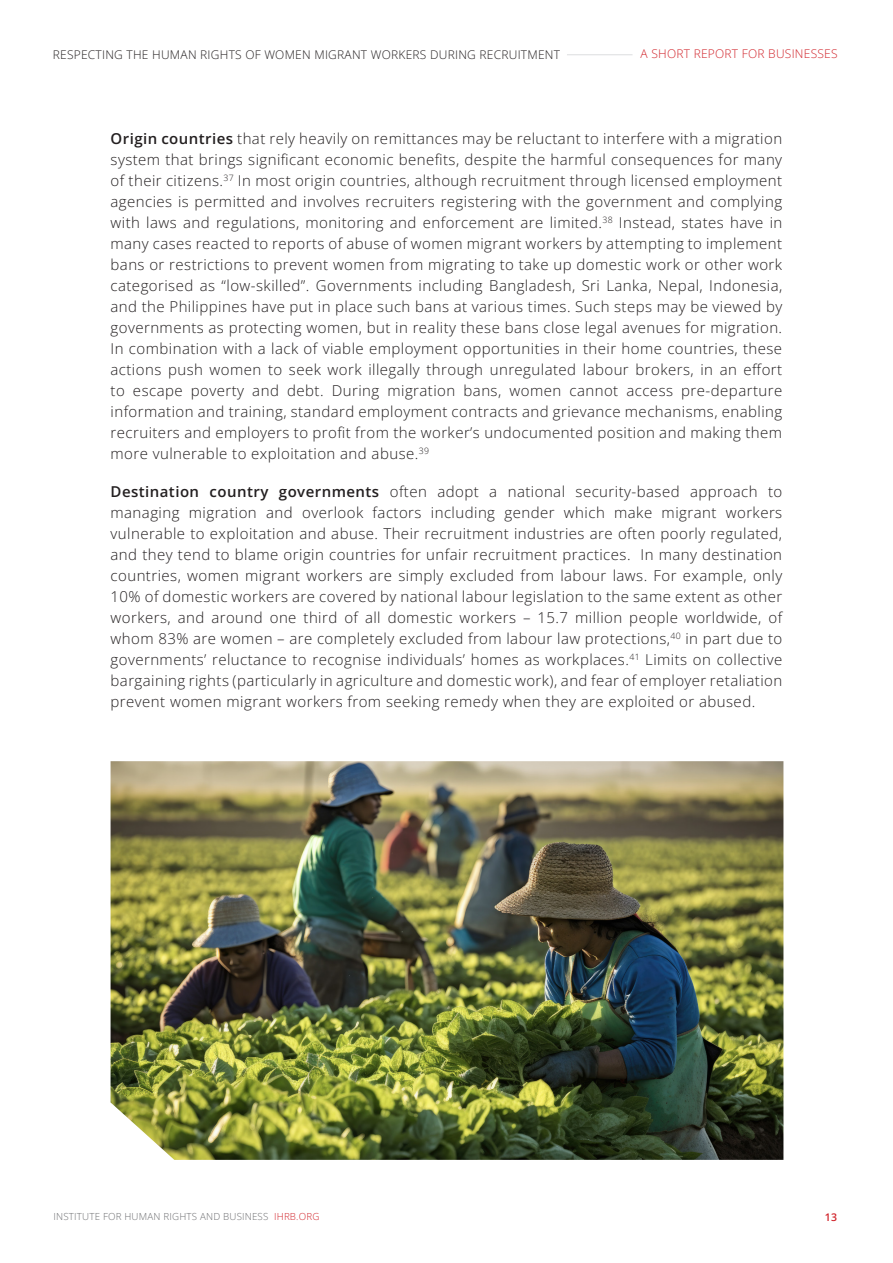
<style>
.page{position:relative;width:893px;height:1263px;background:#fff}
.page>*{position:absolute;margin:0;border:0;box-sizing:border-box;transform-origin:0 0}
.Body_copy{font:300 15px/21px "Open Sans";letter-spacing:.03em;color:#231f20;text-align:justify}
.t1{font:300 12px "Open Sans";letter-spacing:.02em;color:#231f20}
.t2{font:300 12px "Open Sans";letter-spacing:.02em;color:#d1232a}
.t3{font:600 10.5px "Open Sans";color:#d1232a}
.t4{font:300 9.75px "Open Sans";letter-spacing:.02em;color:#6c6d70}
.s1{font-weight:600}
.s2{color:#d1232a}
</style>
<div class="page">
<hr style="left:567px;top:54px;width:65px;height:1px;background:#dcdddf">
<img style="left:111px;top:761px;width:672px;height:399px">
<p class="t1" style="left:53px;top:47px;width:509px">RESPECTING THE HUMAN RIGHTS OF WOMEN MIGRANT WORKERS DURING RECRUITMENT</p>
<p class="t2" style="left:641px;top:46px;width:199px">A SHORT REPORT FOR BUSINESSES</p>
<p class="Body_copy" style="left:111px;top:127px;width:673px"><span class="s1">Origin countries</span> that rely heavily on remittances may be reluctant to interfere with a migration system that brings significant economic benefits, despite the harmful consequences for many of their citizens.<sup>37</sup> In most origin countries, although recruitment through licensed employment agencies is permitted and involves recruiters registering with the government and complying with laws and regulations, monitoring and enforcement are limited.<sup>38</sup> Instead, states have in many cases reacted to reports of abuse of women migrant workers by attempting to implement bans or restrictions to prevent women from migrating to take up domestic work or other work categorised as “low-skilled”. Governments including Bangladesh, Sri Lanka, Nepal, Indonesia, and the Philippines have put in place such bans at various times. Such steps may be viewed by governments as protecting women, but in reality these bans close legal avenues for migration.<br>In combination with a lack of viable employment opportunities in their home countries, these actions push women to seek work illegally through unregulated labour brokers, in an effort to escape poverty and debt. During migration bans, women cannot access pre-departure information and training, standard employment contracts and grievance mechanisms, enabling recruiters and employers to profit from the worker’s undocumented position and making them more vulnerable to exploitation and abuse.<sup>39</sup></p>
<p class="Body_copy" style="left:111px;top:480px;width:673px"><span class="s1">Destination country governments</span> often adopt a national security-based approach to managing migration and overlook factors including gender which make migrant workers vulnerable to exploitation and abuse. Their recruitment industries are often poorly regulated, and they tend to blame origin countries for unfair recruitment practices. In many destination countries, women migrant workers are simply excluded from labour laws. For example, only 10% of domestic workers are covered by national labour legislation to the same extent as other workers, and around one third of all domestic workers – 15.7 million people worldwide, of whom 83% are women – are completely excluded from labour law protections,<sup>40</sup> in part due to governments’ reluctance to recognise individuals’ homes as workplaces.<sup>41</sup> Limits on collective bargaining rights (particularly in agriculture and domestic work), and fear of employer retaliation prevent women migrant workers from seeking remedy when they are exploited or abused.</p>
<p class="t4" style="left:54px;top:1210px;width:267px">INSTITUTE FOR HUMAN RIGHTS AND BUSINESS <span class="s2">IHRB.ORG</span></p>
<p class="t3" style="left:825px;top:1210px;width:14px">13</p>
</div>
